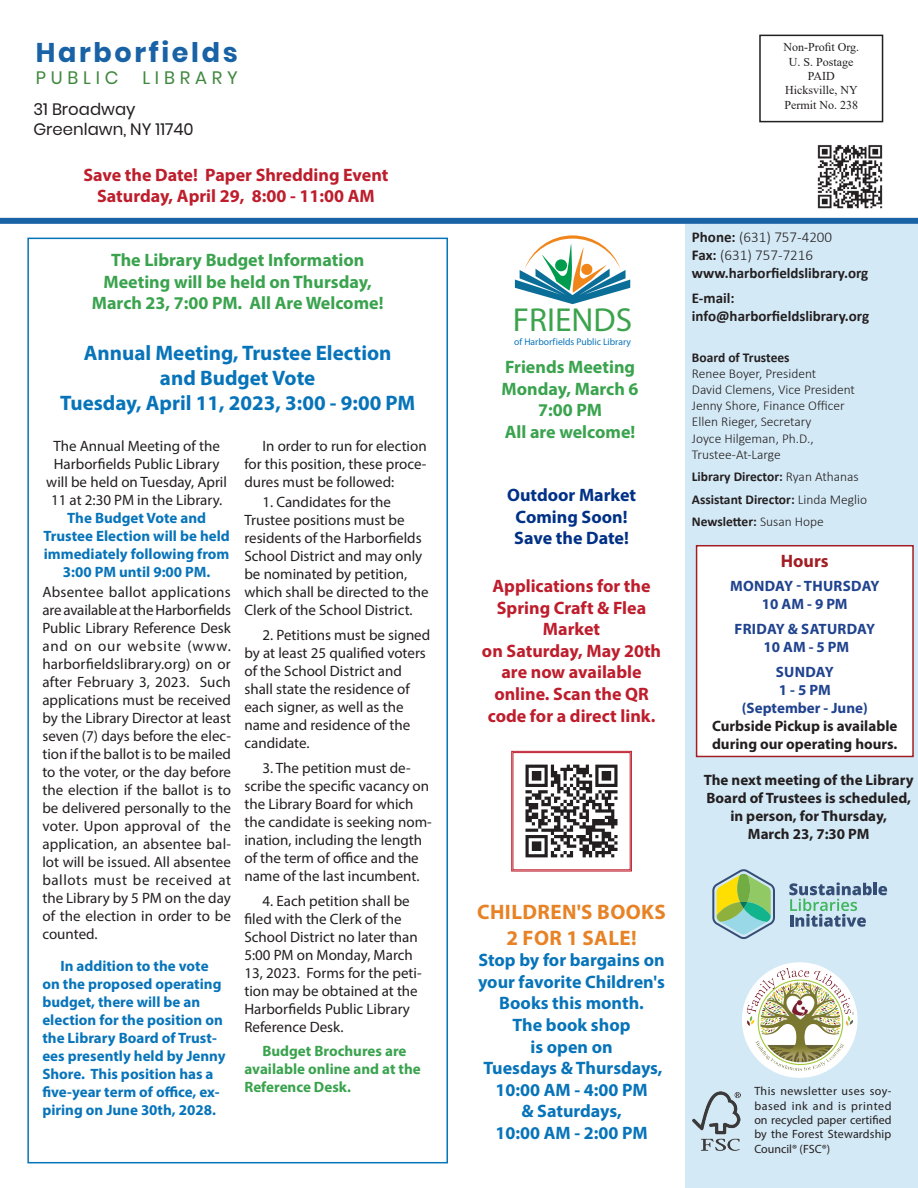
<style>
.page{position:relative;width:918px;height:1188px;background:#fff}
.page>*{position:absolute;margin:0;border:0;box-sizing:border-box;transform-origin:0 0}
.t1{font:33.3px "Myriad Pro";color:#3ca34d}
.t2{font:700 27px "Poppins";letter-spacing:.1em;color:#1862a5}
.date__bold_10{font:700 21px "Myriad Pro";color:#0774ba}
._4__Body_Text_tab_My{font:700 21px "Myriad Pro";letter-spacing:.02em;color:#e78326}
._7_Title12_GR_Myriad{font:700 18px/21.6px "Myriad Pro";color:#3aa34e;text-align:center}
._4__Body_Text_tab_My-2{font:700 18px/21.6px "Myriad Pro";color:#0774ba;text-align:center}
._7_Title12_GR_Myriad-2{font:700 18px/21.6px "Myriad Pro";color:#be1d2c;text-align:center}
.date__bold_10-2{font:700 18px "Myriad Pro";color:#be1d2c}
._7_Title12_GR_Myriad-3{font:700 18px "Myriad Pro";color:#003186}
.date__bold_10-3{font:700 18px "Myriad Pro";color:#0774ba}
.t3{font:18px "Poppins";letter-spacing:.265em;color:#41883f}
.t4{font:700 18px "Myriad Pro";color:#a21e24}
.t5{font:16.5px/19.8px "Poppins";color:#231f20}
.body10-Arial{font:15px/18px "Myriad Pro";color:#231f20}
.body_copy_10-Myriad{font:15px/18px "Myriad Pro";color:#231f20;text-align:center}
.body10-Arial-2{font:700 15px/18px "Myriad Pro";color:#0774ba}
.t6{font:700 15px/18px "Myriad Pro";color:#231f20;text-align:center}
.t7{font:700 15px/18px "Calibri";color:#231f20}
.t8{font:700 15px/18px "Myriad Pro";letter-spacing:.005em;color:#20438f;text-align:center}
.body10-Arial-3{font:700 15px/18px "Myriad Pro";color:#3aa34e}
.t9{font:300 13.5px/16.2px "Calibri";color:#231f20}
.t10{font:700 13.5px/22.5px "Calibri";color:#231f20}
.t11{font:12px/14.4px "Myriad Pro";color:#231f20;text-align:justify}
.t12{font:12px/14.4px "Times New Roman";color:#231f20;text-align:center}
.t13{font:9.6px "Myriad Pro";color:#0975ba}
.s1{font-weight:700;color:#0774ba}
.s2{font-weight:300}
</style>
<div class="page">
<div style="left:685px;top:224px;width:233px;height:964px;background:#d4e9f6"></div>
<div style="left:0;top:218px;width:918px;height:6px;background:#1862a5"></div>
<div style="left:759px;top:35px;width:124px;height:87px;border:2px solid #231f20"></div>
<img style="left:817px;top:145px;width:66px;height:64px">
<div style="left:697px;top:546px;width:216px;height:210px;background:#fff"></div>
<div style="left:696px;top:545px;width:218px;height:212px;border:2px solid #a21e24"></div>
<img style="left:692px;top:1092px;width:49px;height:58px">
<svg style="left:712px;top:869px;width:63px;height:70px"></svg>
<svg style="left:789px;top:882px;width:98px;height:45px"></svg>
<img style="left:743px;top:964px;width:114px;height:112px">
<svg style="left:515px;top:235px;width:115px;height:69px"></svg>
<div style="left:27px;top:238px;width:421px;height:925px;border:2px solid #0674bb"></div>
<svg style="left:511px;top:751px;width:121px;height:120px"></svg>
<h2 class="t2" style="left:36px;top:37px;width:203px">Harborfields</h2>
<p class="t3" style="left:36px;top:67px;width:84px">PUBLIC</p>
<p class="t3" style="left:142px;top:67px;width:97px">LIBRARY</p>
<p class="t5" style="left:33px;top:99px;width:162px">31 Broadway<br>Greenlawn, NY 11740</p>
<p class="date__bold_10-2" style="left:83px;top:163px;width:307px">Save the Date! Paper Shredding Event</p>
<p class="date__bold_10-2" style="left:97px;top:184px;width:279px">Saturday, April 29, 8:00 - 11:00 AM</p>
<p class="_7_Title12_GR_Myriad" style="left:111px;top:249px;width:255px">The Library Budget Information</p>
<p class="_7_Title12_GR_Myriad" style="left:92px;top:270px;width:293px">Meeting will be held on Thursday,<br>March 23, 7:00 PM. All Are Welcome!</p>
<p class="date__bold_10" style="left:84px;top:339px;width:309px">Annual Meeting, Trustee Election</p>
<p class="date__bold_10" style="left:160px;top:364px;width:157px">and Budget Vote</p>
<p class="date__bold_10" style="left:60px;top:389px;width:357px">Tuesday, April 11, 2023, 3:00 - 9:00 PM</p>
<p class="body_copy_10-Myriad" style="left:43px;top:437px;width:188px">The Annual Meeting of the<br>Harborfields Public Library will be held on Tuesday, April<br>11 at 2:30 PM in the Library.<br><span class="s1">The Budget Vote and<br>Trustee Election will be held immediately following from<br>3:00 PM until 9:00 PM.</span></p>
<p class="body_copy_10-Myriad" style="left:42px;top:583px;width:190px;text-align:justify">Absentee ballot applications are available at the Harborfields Public Library Reference Desk and on our website (www. harborfieldslibrary.org) on or after February 3, 2023. Such applications must be received by the Library Director at least seven (7) days before the elec&shy;tion if the ballot is to be mailed to the voter, or the day before the election if the ballot is to be delivered personally to the voter. Upon approval of the application, an absentee bal&shy;lot will be issued. All absentee ballots must be received at the Library by 5 PM on the day of the election in order to be counted.</p>
<p class="body10-Arial-2" style="left:42px;top:956px;width:185px;text-indent:18px">In addition to the vote on the proposed operating budget, there will be an election for the position on the Library Board of Trust&shy;ees presently held by Jenny<br>Shore. This position has a five‑year term of office, ex&shy;piring on June 30th, 2028.</p>
<p class="body10-Arial" style="left:244px;top:437px;width:184px;text-align:justify;text-indent:18px">In order to run for election for this position, these proce&shy;dures must be followed:</p>
<p class="body10-Arial" style="left:244px;top:493px;width:186px;text-indent:18px">1. Candidates for the<br>Trustee positions must be residents of the Harborfields<br>School District and may only be nominated by petition, which shall be directed to the<br>Clerk of the School District.</p>
<p class="body10-Arial" style="left:244px;top:626px;width:187px;text-indent:18px">2. Petitions must be signed by at least 25 qualified voters of the School District and shall state the residence of each signer, as well as the name and residence of the candidate.</p>
<p class="body10-Arial" style="left:244px;top:759px;width:189px;text-indent:18px">3. The petition must de&shy;scribe the specific vacancy on the Library Board for which the candidate is seeking nom&shy;ination, including the length of the term of office and the name of the last incumbent.</p>
<p class="body10-Arial" style="left:244px;top:891px;width:179px;text-indent:18px">4. Each petition shall be filed with the Clerk of the<br>School District no later than<br>5:00 PM on Monday, March<br>13, 2023. Forms for the peti&shy;tion may be obtained at the<br>Harborfields Public Library<br>Reference Desk.</p>
<p class="body10-Arial-3" style="left:244px;top:1042px;width:178px;text-indent:18px">Budget Brochures are available online and at the<br>Reference Desk.</p>
<p class="t12" style="left:783px;top:40px;width:77px">Non-Profit Org.<br>U. S. Postage<br>PAID<br>Hicksville, NY<br>Permit No. 238</p>
<p class="t1" style="left:513px;top:300px;width:121px">FRIENDS</p>
<p class="t13" style="left:514px;top:336px;width:118px">of Harborf ields Public Library</p>
<p class="_7_Title12_GR_Myriad" style="left:505px;top:356px;width:132px">Friends Meeting</p>
<p class="_7_Title12_GR_Myriad" style="left:502px;top:377px;width:138px">Monday, March 6</p>
<p class="_7_Title12_GR_Myriad" style="left:538px;top:399px;width:65px">7:00 PM</p>
<p class="_7_Title12_GR_Myriad" style="left:505px;top:420px;width:132px">All are welcome!</p>
<p class="_7_Title12_GR_Myriad-3" style="left:507px;top:483px;width:131px">Outdoor Market</p>
<p class="_7_Title12_GR_Myriad-3" style="left:516px;top:505px;width:113px">Coming Soon!</p>
<p class="_7_Title12_GR_Myriad-3" style="left:514px;top:527px;width:116px">Save the Date!</p>
<p class="_7_Title12_GR_Myriad-2" style="left:493px;top:574px;width:160px">Applications for the<br>Spring Craft &amp; Flea<br>Market</p>
<p class="_7_Title12_GR_Myriad-2" style="left:482px;top:639px;width:181px">on Saturday, May 20th are now available online. Scan the QR code for a direct link.</p>
<p class="_4__Body_Text_tab_My" style="left:477px;top:899px;width:190px">CHILDREN'S BOOKS</p>
<p class="_4__Body_Text_tab_My" style="left:506px;top:924px;width:132px">2 FOR 1 SALE!</p>
<p class="_4__Body_Text_tab_My-2" style="left:478px;top:949px;width:188px">Stop by for bargains on your favorite Children's<br>Books this month.</p>
<p class="_4__Body_Text_tab_My-2" style="left:513px;top:1013px;width:119px">The book shop is open on</p>
<p class="_4__Body_Text_tab_My-2" style="left:483px;top:1057px;width:181px">Tuesdays &amp; Thursdays,<br>10:00 AM - 4:00 PM</p>
<p class="date__bold_10-3" style="left:521px;top:1100px;width:102px">&amp; Saturdays,</p>
<p class="date__bold_10-3" style="left:496px;top:1121px;width:154px">10:00 AM - 2:00 PM</p>
<p class="t7" style="left:692px;top:228px;width:178px">Phone: <span class="s2">(631) 757-4200<br></span>Fax: <span class="s2">(631) 757-7216 </span>www.harborfieldslibrary.org</p>
<p class="t7" style="left:692px;top:288px;width:179px">E-mail: info@harborfieldslibrary.org</p>
<p class="t10" style="left:692px;top:346px;width:99px">Board of Trustees</p>
<p class="t9" style="left:692px;top:365px;width:165px">Renee Boyer, President<br>David Clemens, Vice President<br>Jenny Shore, Finance Officer<br>Ellen Rieger, Secretary<br>Joyce Hilgeman, Ph.D.,<br>Trustee-At-Large</p>
<p class="t10" style="left:692px;top:465px;width:177px">Library Director: <span class="s2">Ryan Athanas<br></span>Assistant Director: <span class="s2">Linda Meglio<br></span>Newsletter: <span class="s2">Susan Hope</span></p>
<p class="t4" style="left:781px;top:549px;width:49px">Hours</p>
<p class="t8" style="left:730px;top:577px;width:151px">MONDAY - THURSDAY<br>10 AM - 9 PM</p>
<p class="t8" style="left:735px;top:620px;width:142px">FRIDAY &amp; SATURDAY<br>10 AM - 5 PM</p>
<p class="t8" style="left:742px;top:662px;width:127px">SUNDAY<br>1 - 5 PM (September - June)</p>
<p class="t6" style="left:712px;top:716px;width:187px;text-align:left">Curbside Pickup is available during our operating hours.</p>
<p class="t6" style="left:704px;top:770px;width:211px">The next meeting of the Library<br>Board of Trustees is scheduled, in person, for Thursday,<br>March 23, 7:30 PM</p>
<p class="t11" style="left:754px;top:1084px;width:139px">This newsletter uses soy&shy;based ink and is printed on recycled paper certified by the Forest Stewardship Council® (FSC®)</p>
</div>
